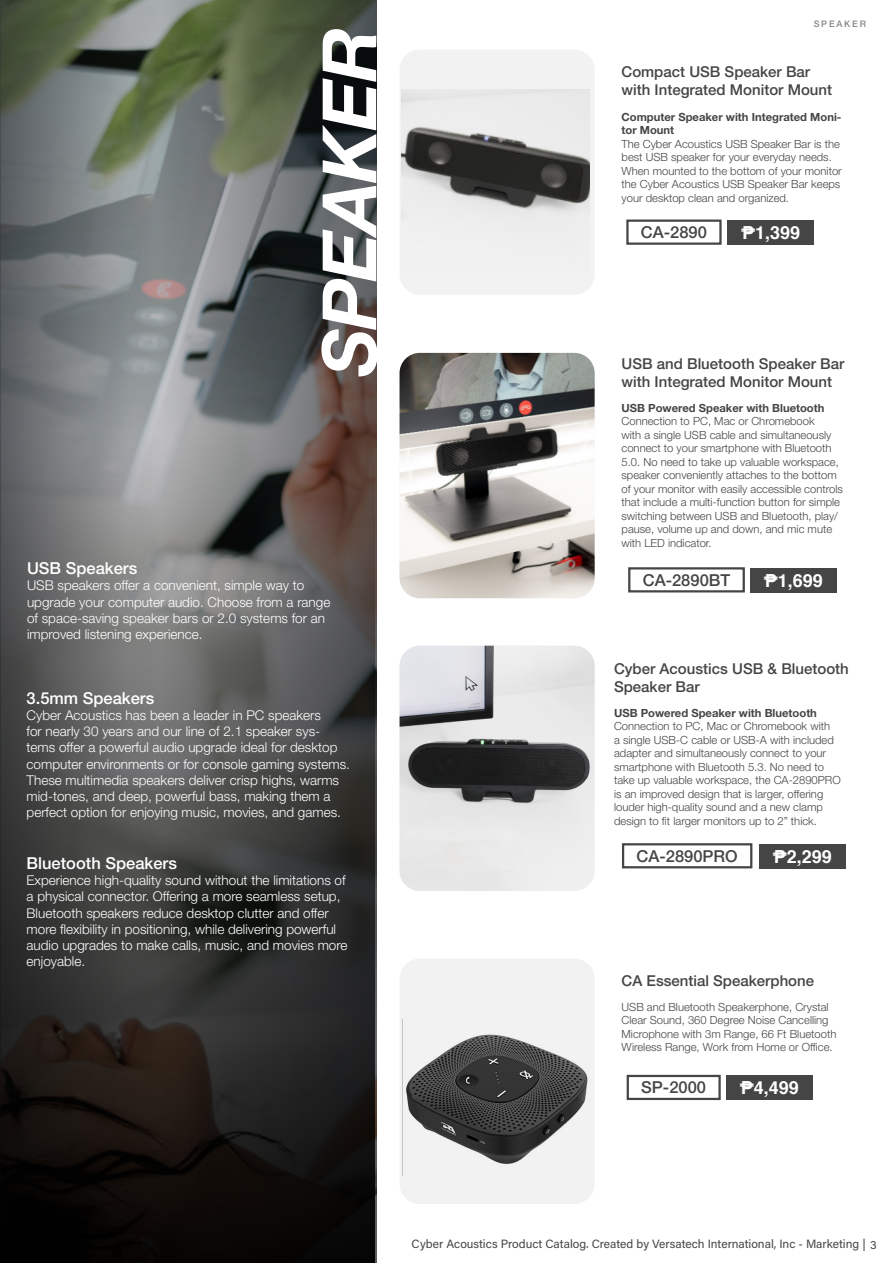
<style>
.page{position:relative;width:893px;height:1263px;background:#fff}
.page>*{position:absolute;margin:0;border:0;box-sizing:border-box;transform-origin:0 0}
.t1{font:italic 700 75px "Helvetica Neue LT Std";color:#fff}
.Price{font:700 18px "Helvetica";color:#fff}
.t2{font:500 16.5px "Helvetica Neue LT Std";color:#fff}
.CA_Model{font:500 16.5px "Helvetica Neue LT Std";color:#454545}
.Model_Title{font:500 15px/18px "Helvetica Neue LT Std";color:#454545}
.t3{font:300 13.5px/16.2px "Helvetica Neue LT Std";color:#fff}
.t4{font:12px "Acumin Variable Concept";color:#454545}
.Model_Description{font:300 11.25px/13.5px "Helvetica Neue LT Std";color:#454545}
.Model_Description-2{font:700 11.25px/13.5px "Helvetica Neue LT Std";color:#454545}
.Model_Title-2{font:500 9px "Helvetica Neue LT Std";letter-spacing:.195em;color:#848787}
</style>
<div class="page">
<img style="left:0;top:0;width:376px;height:1263px">
<svg style="left:0;top:398px;width:375px;height:865px"></svg>
<div style="left:728px;top:220px;width:86px;height:25px;background:#454545"></div>
<div style="left:626px;top:220px;width:96px;height:25px;border:2px solid #454545"></div>
<div style="left:759px;top:844px;width:86px;height:24px;background:#454545"></div>
<div style="left:622px;top:843px;width:130px;height:25px;border:2px solid #454545"></div>
<div style="left:726px;top:1075px;width:86px;height:25px;background:#454545"></div>
<div style="left:627px;top:1075px;width:94px;height:25px;border:2px solid #454545"></div>
<div style="left:750px;top:568px;width:86px;height:24px;background:#454545"></div>
<div style="left:628px;top:567px;width:117px;height:25px;border:2px solid #454545"></div>
<div style="left:400px;top:50px;width:195px;height:245px;background:#f2f2f2;border-radius:20px"></div>
<div style="left:400px;top:959px;width:195px;height:245px;background:#f2f2f2;border-radius:20px"></div>
<img style="left:400px;top:646px;width:195px;height:245px">
<img style="left:401px;top:89px;width:189px;height:128px">
<img style="left:400px;top:353px;width:195px;height:245px">
<img style="left:406px;top:1034px;width:182px;height:130px">
<p class="t1" style="left:303px;top:377px;width:351px;rotate:-90deg">SPEAKER</p>
<p class="t2" style="left:27px;top:558px;width:112px">USB Speakers</p>
<p class="t3" style="left:27px;top:577px;width:305px">USB speakers offer a convenient, simple way to upgrade your computer audio. Choose from a range of space-saving speaker bars or 2.0 systems for an improved listening experience.</p>
<p class="t2" style="left:27px;top:688px;width:129px">3.5mm Speakers</p>
<p class="t3" style="left:27px;top:707px;width:325px">Cyber Acoustics has been a leader in PC speakers<br>for nearly 30 years and our line of 2.1 speaker sys&shy;tems offer a powerful audio upgrade ideal for desktop computer environments or for console gaming systems.<br>These multimedia speakers deliver crisp highs, warms mid-tones, and deep, powerful bass, making them a perfect option for enjoying music, movies, and games.</p>
<p class="t2" style="left:27px;top:853px;width:152px">Bluetooth Speakers</p>
<p class="t3" style="left:27px;top:872px;width:322px">Experience high-quality sound without the limitations of a physical connector. Offering a more seamless setup, Bluetooth speakers reduce desktop clutter and offer more flexibility in positioning, while delivering powerful audio upgrades to make calls, music, and movies more enjoyable.</p>
<p class="Model_Title-2" style="left:814px;top:19px;width:54px">SPEAKER</p>
<p class="Model_Title" style="left:621px;top:63px;width:212px">Compact USB Speaker Bar with Integrated Monitor Mount</p>
<p class="Model_Description-2" style="left:621px;top:110px;width:221px">Computer Speaker with Integrated Moni&shy;tor Mount</p>
<p class="Model_Description" style="left:621px;top:137px;width:222px">The Cyber Acoustics USB Speaker Bar is the best USB speaker for your everyday needs.<br>When mounted to the bottom of your monitor the Cyber Acoustics USB Speaker Bar keeps your desktop clean and organized.</p>
<p class="CA_Model" style="left:641px;top:222px;width:68px">CA-2890</p>
<p class="Price" style="left:741px;top:218px;width:61px">₱1,399</p>
<p class="Model_Title" style="left:621px;top:354px;width:224px">USB and Bluetooth Speaker Bar with Integrated Monitor Mount</p>
<p class="Model_Description-2" style="left:621px;top:401px;width:204px">USB Powered Speaker with Bluetooth</p>
<p class="Model_Description" style="left:621px;top:414px;width:223px">Connection to PC, Mac or Chromebook<br>with a single USB cable and simultaneously connect to your smartphone with Bluetooth 5.0. No need to take up valuable workspace, speaker conveniently attaches to the bottom of your monitor with easily accessible controls that include a multi-function button for simple switching between USB and Bluetooth, play/ pause, volume up and down, and mic mute with LED indicator.</p>
<p class="CA_Model" style="left:643px;top:570px;width:89px">CA-2890BT</p>
<p class="Price" style="left:764px;top:566px;width:61px">₱1,699</p>
<p class="Model_Title" style="left:614px;top:659px;width:236px">Cyber Acoustics USB &amp; Bluetooth<br>Speaker Bar</p>
<p class="Model_Description-2" style="left:614px;top:706px;width:204px">USB Powered Speaker with Bluetooth</p>
<p class="Model_Description" style="left:614px;top:719px;width:228px">Connection to PC, Mac or Chromebook with<br>a single USB-C cable or USB-A with included adapter and simultaneously connect to your smartphone with Bluetooth 5.3. No need to take up valuable workspace, the CA-2890PRO is an improved design that is larger, offering louder high-quality sound and a new clamp design to fit larger monitors up to 2” thick.</p>
<p class="CA_Model" style="left:637px;top:846px;width:103px">CA-2890PRO</p>
<p class="Price" style="left:773px;top:842px;width:61px">₱2,299</p>
<p class="Model_Title" style="left:621px;top:971px;width:194px">CA Essential Speakerphone</p>
<p class="Model_Description" style="left:621px;top:1000px;width:216px">USB and Bluetooth Speakerphone, Crystal Clear Sound, 360 Degree Noise Cancelling Microphone with 3m Range, 66 Ft Bluetooth Wireless Range, Work from Home or Office.</p>
<p class="CA_Model" style="left:641px;top:1077px;width:66px">SP-2000</p>
<p class="Price" style="left:740px;top:1073px;width:61px">₱4,499</p>
<p class="t4" style="left:411px;top:1236px;width:467px">Cyber Acoustics Product Catalog. Created by Versatech International, Inc - Marketing | 3</p>
</div>
